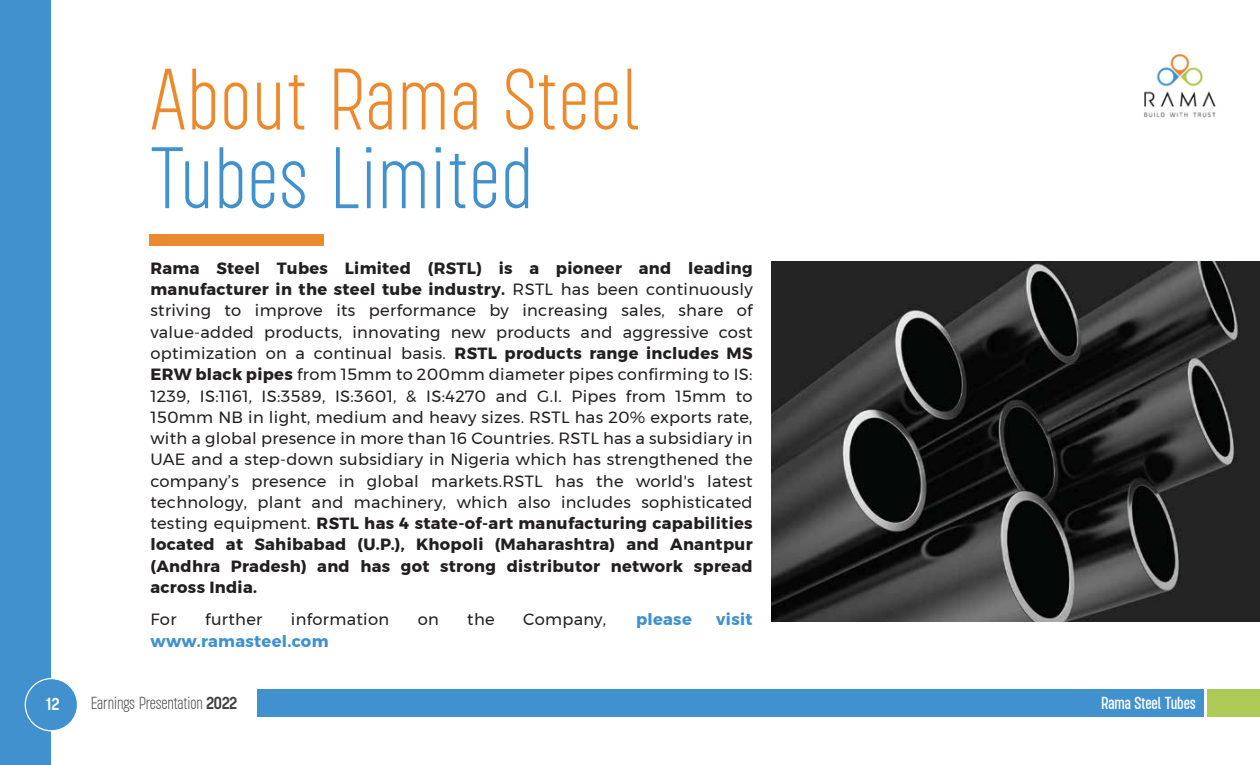
<style>
.page{position:relative;width:1260px;height:765px;background:#fff}
.page>*{position:absolute;margin:0;border:0;box-sizing:border-box;transform-origin:0 0}
.t1{font:200 93.75px "Roundkey";letter-spacing:.015em;color:#eb892d}
.t2{font:200 93.75px "Roundkey";letter-spacing:.015em;color:#4091ce}
.t3{font:200 18.75px "Roundkey";letter-spacing:-.01em;color:#414042}
.t4{font:18.75px "Roundkey";letter-spacing:-.005em;color:#fff}
.t5{font:500 18.75px "Roundkey";color:#fff}
.t6{font:16.25px/21.2px "Montserrat";letter-spacing:.02em;color:#231f20;text-align:justify}
.t7{font:700 16.25px "Montserrat";letter-spacing:.02em;color:#4091ce}
.s1{font-weight:700}
.s2{font-weight:500}
</style>
<div class="page">
<img style="left:772px;top:262px;width:488px;height:360px">
<div style="left:0;top:0;width:50px;height:765px;background:#4091ce"></div>
<div style="left:25px;top:679px;width:53px;height:52px;background:#4091ce;border-radius:50%"></div>
<div style="left:25px;top:678px;width:53px;height:53px;border:1px solid #fff;border-radius:50%"></div>
<img style="left:1144px;top:53px;width:72px;height:65px">
<div style="left:257px;top:689px;width:947px;height:28px;background:#4091ce"></div>
<div style="left:1208px;top:689px;width:52px;height:28px;background:#adca56"></div>
<div style="left:149px;top:234px;width:175px;height:12px;background:#eb892d"></div>
<h1 class="t1" style="left:150px;top:42px;width:491px">About Rama Steel</h1>
<h1 class="t2" style="left:150px;top:121px;width:384px">Tubes Limited</h1>
<p class="t6" style="left:150px;top:257px;width:604px"><span class="s1">Rama Steel Tubes Limited (RSTL) is a pioneer and leading manufacturer in the steel tube industry.</span> RSTL has been continuously striving to improve its performance by increasing sales, share of value-added products, innovating new products and aggressive cost optimization on a continual basis. <span class="s1">RSTL products range includes MS ERW black pipes</span> from 15mm to 200mm diameter pipes confirming to IS:<br>1239, IS:1161, IS:3589, IS:3601, &amp; IS:4270 and G.I. Pipes from 15mm to 150mm NB in light, medium and heavy sizes. RSTL has 20% exports rate, with a global presence in more than 16 Countries. RSTL has a subsidiary in UAE and a step-down subsidiary in Nigeria which has strengthened the company’s presence in global markets.RSTL has the world's latest technology, plant and machinery, which also includes sophisticated testing equipment. <span class="s1">RSTL has 4 state-of-art manufacturing capabilities located at Sahibabad (U.P.), Khopoli (Maharashtra) and Anantpur (Andhra Pradesh) and has got strong distributor network spread across India.</span></p>
<p class="t6" style="left:150px;top:609px;width:28px">For</p>
<p class="t6" style="left:205px;top:609px;width:59px">further</p>
<p class="t6" style="left:291px;top:609px;width:100px">information</p>
<p class="t6" style="left:418px;top:609px;width:23px">on</p>
<p class="t6" style="left:467px;top:609px;width:29px">the</p>
<p class="t6" style="left:523px;top:609px;width:84px">Company,</p>
<p class="t7" style="left:636px;top:606px;width:57px">please</p>
<p class="t7" style="left:716px;top:606px;width:38px">visit</p>
<p class="t7" style="left:150px;top:628px;width:180px">www.ramasteel.com</p>
<p class="t5" style="left:46px;top:693px;width:15px">12</p>
<p class="t3" style="left:91px;top:692px;width:148px">Earnings Presentation <span class="s2">2022</span></p>
<p class="t4" style="left:1101px;top:692px;width:96px">Rama Steel Tubes</p>
</div>
